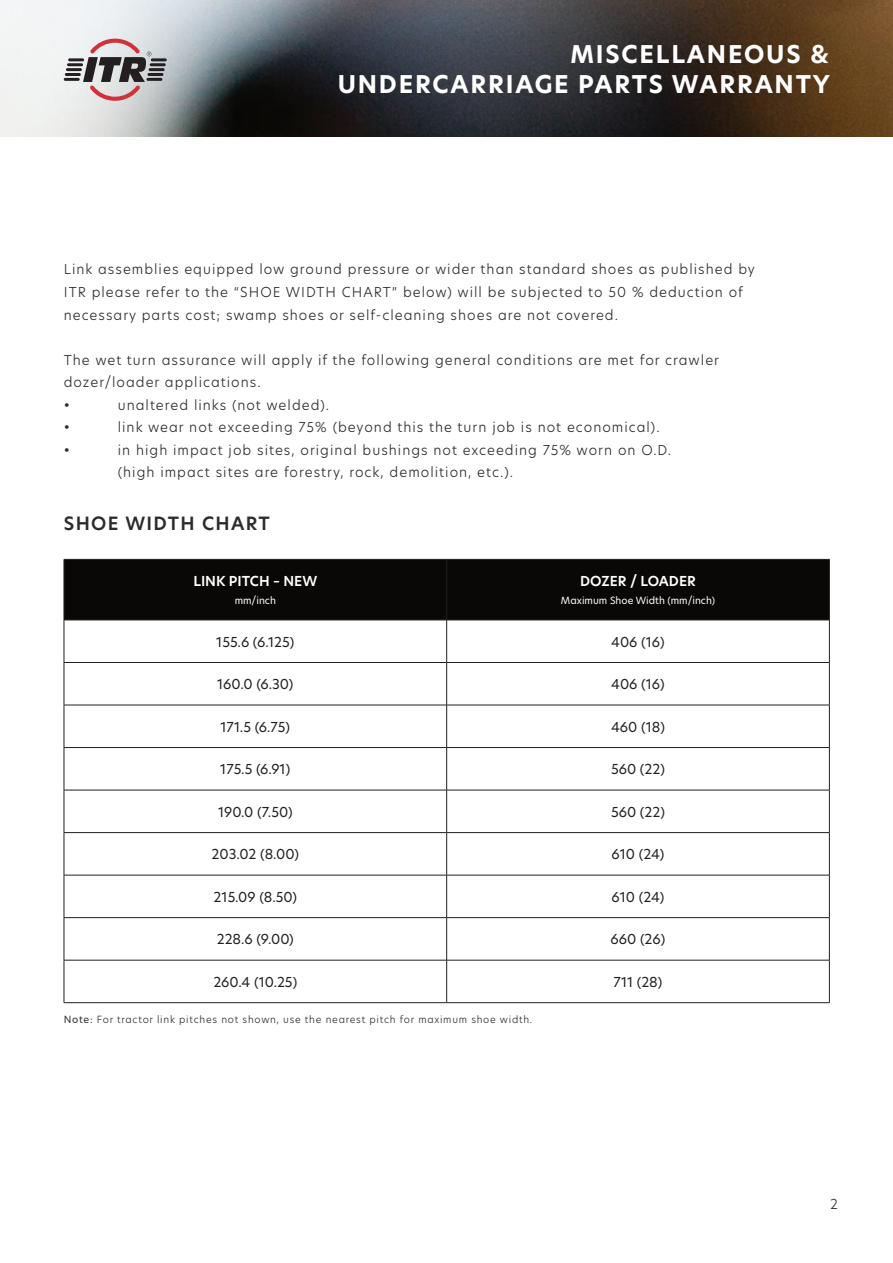
<style>
.page{position:relative;width:893px;height:1263px;background:#fff}
.page>*{position:absolute;margin:0;border:0;box-sizing:border-box;transform-origin:0 0}
.t1{font:700 24px/30px "Hero New";letter-spacing:.075em;color:#fff;text-align:right}
.t2{font:600 18px "Hero New";letter-spacing:.075em;color:#2e2b2c}
.t3{font:300 13.5px/22.5px "Hero New";letter-spacing:.075em;color:#2e2b2c}
.t4{font:13.5px "Hero New";color:#231f20}
.t5{font:600 13.5px "Hero New";color:#fff}
.t6{font:300 9.75px "Hero New";letter-spacing:.075em;color:#2e2b2c}
.t7{font:9.75px "Hero New";color:#fff}
.s1{font-weight:400}
</style>
<div class="page">
<img style="left:0;top:0;width:893px;height:136px">
<svg style="left:64px;top:39px;width:103px;height:62px;background:#b1a7a9"></svg>
<div style="left:65px;top:560px;width:764px;height:60px;background:#090806"></div>
<hr style="left:64px;top:559px;width:383px;height:1px;background:#231f20">
<hr style="left:64px;top:560px;width:1px;height:60px;background:#231f20">
<hr style="left:447px;top:559px;width:383px;height:1px;background:#231f20">
<hr style="left:446px;top:560px;width:1px;height:60px;background:#231f20">
<hr style="left:829px;top:560px;width:1px;height:60px;background:#231f20">
<hr style="left:64px;top:620px;width:383px;height:1px;background:#231f20">
<hr style="left:64px;top:620px;width:1px;height:42px;background:#231f20">
<hr style="left:447px;top:620px;width:383px;height:1px;background:#231f20">
<hr style="left:446px;top:620px;width:1px;height:42px;background:#231f20">
<hr style="left:829px;top:620px;width:1px;height:42px;background:#231f20">
<hr style="left:64px;top:662px;width:383px;height:1px;background:#231f20">
<hr style="left:64px;top:663px;width:1px;height:42px;background:#231f20">
<hr style="left:447px;top:662px;width:383px;height:1px;background:#231f20">
<hr style="left:446px;top:663px;width:1px;height:42px;background:#231f20">
<hr style="left:829px;top:663px;width:1px;height:42px;background:#231f20">
<hr style="left:64px;top:705px;width:383px;height:1px;background:#231f20">
<hr style="left:64px;top:705px;width:1px;height:42px;background:#231f20">
<hr style="left:447px;top:705px;width:383px;height:1px;background:#231f20">
<hr style="left:446px;top:705px;width:1px;height:42px;background:#231f20">
<hr style="left:829px;top:705px;width:1px;height:42px;background:#231f20">
<hr style="left:64px;top:747px;width:383px;height:1px;background:#231f20">
<hr style="left:64px;top:748px;width:1px;height:42px;background:#231f20">
<hr style="left:447px;top:747px;width:383px;height:1px;background:#231f20">
<hr style="left:446px;top:748px;width:1px;height:42px;background:#231f20">
<hr style="left:829px;top:748px;width:1px;height:42px;background:#231f20">
<hr style="left:64px;top:790px;width:383px;height:1px;background:#231f20">
<hr style="left:64px;top:790px;width:1px;height:42px;background:#231f20">
<hr style="left:447px;top:790px;width:383px;height:1px;background:#231f20">
<hr style="left:446px;top:790px;width:1px;height:42px;background:#231f20">
<hr style="left:829px;top:790px;width:1px;height:42px;background:#231f20">
<hr style="left:64px;top:832px;width:383px;height:1px;background:#231f20">
<hr style="left:64px;top:833px;width:1px;height:42px;background:#231f20">
<hr style="left:447px;top:832px;width:383px;height:1px;background:#231f20">
<hr style="left:446px;top:833px;width:1px;height:42px;background:#231f20">
<hr style="left:829px;top:833px;width:1px;height:42px;background:#231f20">
<hr style="left:64px;top:875px;width:383px;height:1px;background:#231f20">
<hr style="left:64px;top:875px;width:1px;height:42px;background:#231f20">
<hr style="left:447px;top:875px;width:383px;height:1px;background:#231f20">
<hr style="left:446px;top:875px;width:1px;height:42px;background:#231f20">
<hr style="left:829px;top:875px;width:1px;height:42px;background:#231f20">
<hr style="left:64px;top:917px;width:383px;height:1px;background:#231f20">
<hr style="left:64px;top:918px;width:1px;height:42px;background:#231f20">
<hr style="left:447px;top:917px;width:383px;height:1px;background:#231f20">
<hr style="left:446px;top:918px;width:1px;height:42px;background:#231f20">
<hr style="left:829px;top:918px;width:1px;height:42px;background:#231f20">
<hr style="left:64px;top:960px;width:383px;height:1px;background:#231f20">
<hr style="left:64px;top:960px;width:1px;height:42px;background:#231f20">
<hr style="left:447px;top:960px;width:383px;height:1px;background:#231f20">
<hr style="left:446px;top:960px;width:1px;height:42px;background:#231f20">
<hr style="left:829px;top:960px;width:1px;height:42px;background:#231f20">
<hr style="left:64px;top:1002px;width:383px;height:1px;background:#231f20">
<hr style="left:447px;top:1002px;width:383px;height:1px;background:#231f20">
<h1 class="t1" style="left:338px;top:39px;width:494px">MISCELLANEOUS &amp;<br>UNDERCARRIAGE PARTS WARRANTY</h1>
<p class="t3" style="left:64px;top:258px;width:693px">Link assemblies equipped low ground pressure or wider than standard shoes as published by<br>ITR please refer to the “SHOE WIDTH CHART” below) will be subjected to 50 % deduction of necessary parts cost; swamp shoes or self-cleaning shoes are not covered.</p>
<p class="t3" style="left:64px;top:348px;width:657px">The wet turn assurance will apply if the following general conditions are met for crawler dozer/loader applications.<br>•</p>
<p class="t3" style="left:118px;top:393px;width:213px">unaltered links (not welded).</p>
<p class="t3" style="left:64px;top:415px;width:8px">•</p>
<p class="t3" style="left:118px;top:415px;width:543px">link wear not exceeding 75% (beyond this the turn job is not economical).</p>
<p class="t3" style="left:64px;top:438px;width:8px">•</p>
<p class="t3" style="left:118px;top:438px;width:555px">in high impact job sites, original bushings not exceeding 75% worn on O.D. (high impact sites are forestry, rock, demolition, etc.).</p>
<h2 class="t2" style="left:64px;top:511px;width:208px">SHOE WIDTH CHART</h2>
<p class="t5" style="left:193px;top:572px;width:125px">LINK PITCH – NEW</p>
<p class="t7" style="left:235px;top:594px;width:43px">mm/inch</p>
<p class="t5" style="left:580px;top:572px;width:117px">DOZER / LOADER</p>
<p class="t7" style="left:561px;top:594px;width:156px">Maximum Shoe Width (mm/inch)</p>
<p class="t4" style="left:216px;top:632px;width:80px">155.6 (6.125)</p>
<p class="t4" style="left:611px;top:632px;width:55px">406 (16)</p>
<p class="t4" style="left:217px;top:675px;width:78px">160.0 (6.30)</p>
<p class="t4" style="left:611px;top:675px;width:55px">406 (16)</p>
<p class="t4" style="left:220px;top:717px;width:71px">171.5 (6.75)</p>
<p class="t4" style="left:611px;top:717px;width:55px">460 (18)</p>
<p class="t4" style="left:220px;top:760px;width:72px">175.5 (6.91)</p>
<p class="t4" style="left:611px;top:760px;width:55px">560 (22)</p>
<p class="t4" style="left:218px;top:802px;width:76px">190.0 (7.50)</p>
<p class="t4" style="left:611px;top:802px;width:55px">560 (22)</p>
<p class="t4" style="left:212px;top:845px;width:89px">203.02 (8.00)</p>
<p class="t4" style="left:612px;top:845px;width:54px">610 (24)</p>
<p class="t4" style="left:214px;top:888px;width:85px">215.09 (8.50)</p>
<p class="t4" style="left:612px;top:888px;width:54px">610 (24)</p>
<p class="t4" style="left:217px;top:930px;width:79px">228.6 (9.00)</p>
<p class="t4" style="left:611px;top:930px;width:56px">660 (26)</p>
<p class="t4" style="left:213px;top:973px;width:85px">260.4 (10.25)</p>
<p class="t4" style="left:613px;top:973px;width:50px">711 (28)</p>
<p class="t6" style="left:64px;top:1013px;width:470px"><span class="s1">Note:</span> For tractor link pitches not shown, use the nearest pitch for maximum shoe width.</p>
<p class="t3" style="left:830px;top:1192px;width:9px">2</p>
</div>
